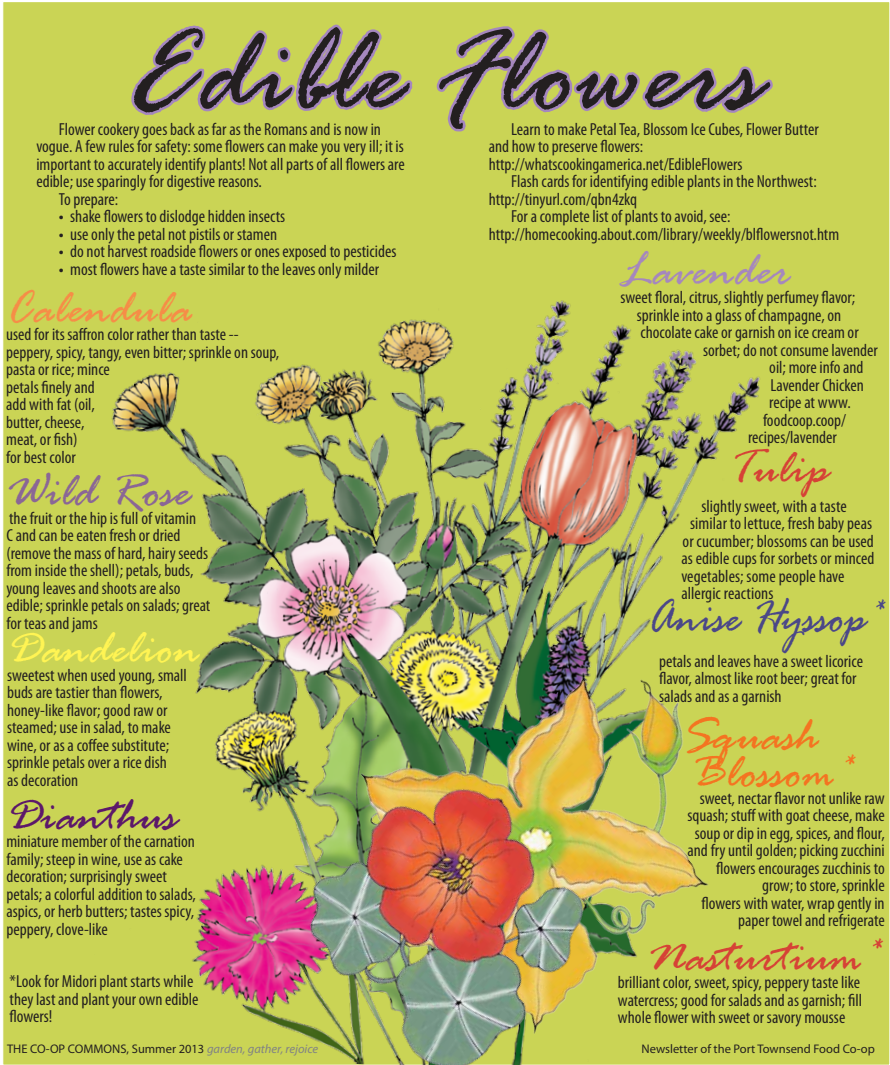
<style>
.page{position:relative;width:890px;height:1065px;background:#fff}
.page>*{position:absolute;margin:0;border:0;box-sizing:border-box;transform-origin:0 0}
.t1{font:italic 125px "Rage";color:#231f20}
.t2{font:italic 50px "Rage";color:#d64236}
.t3{font:italic 50px/36.2px "Rage";color:#f47421}
.t4{font:italic 50px "Rage";color:#4b4788;scale:.92 1}
.t5{font:italic 50px "Rage";color:#f68d47}
.t6{font:italic 50px "Rage";color:#fff453}
.t7{font:italic 50px "Rage";color:#8a6696}
.t8{font:italic 50px "Rage";color:#a587be}
.t9{font:italic 50px "Rage";color:#5c186a}
.t10{font:condensed 17.5px/17.5px "Myriad Pro";color:#231f20}
.t11{font:12.5px "Myriad Pro";color:#231f20}
.s1{font-stretch:normal}
.s2{font-style:italic;color:#808285}
</style>
<div class="page">
<div style="left:3px;top:2px;width:887px;height:1063px;background:#cad455"></div>
<svg style="left:129px;top:2px;width:288px;height:117px;background:#bebc74"></svg>
<svg style="left:433px;top:2px;width:344px;height:133px;background:#c2c46a"></svg>
<img style="left:80px;top:221px;width:702px;height:844px">
<img style="left:237px;top:548px;width:596px;height:517px">
<img style="left:258px;top:720px;width:423px;height:345px">
<h1 class="t1" style="left:127px;top:7px;width:636px">Edible Flowers</h1>
<p class="t10" style="left:59px;top:120px;width:324px">Flower cookery goes back as far as the Romans and is now in</p>
<p class="t10" style="left:36px;top:137px;width:369px">vogue. A few rules for safety: some flowers can make you very ill; it is</p>
<p class="t10" style="left:36px;top:155px;width:370px">important to accurately identify plants! Not all parts of all flowers are</p>
<p class="t10" style="left:36px;top:172px;width:227px">edible; use sparingly for digestive reasons.</p>
<p class="t10" style="left:59px;top:190px;width:61px">To prepare:</p>
<p class="t10" style="left:59px;top:207px;width:228px"><span class="s1">•</span> shake flowers to dislodge hidden insects</p>
<p class="t10" style="left:59px;top:225px;width:220px"><span class="s1">•</span> use only the petal not pistils or stamen</p>
<p class="t10" style="left:59px;top:242px;width:339px"><span class="s1">•</span> do not harvest roadside flowers or ones exposed to pesticides</p>
<p class="t10" style="left:59px;top:260px;width:322px"><span class="s1">•</span> most flowers have a taste similar to the leaves only milder</p>
<p class="t10" style="left:489px;top:120px;width:332px;text-indent:23px">Learn to make Petal Tea, Blossom Ice Cubes, Flower Butter and how to preserve flowers: http://whatscookingamerica.net/EdibleFlowers</p>
<p class="t10" style="left:511px;top:172px;width:307px">Flash cards for identifying edible plants in the Northwest:</p>
<p class="t10" style="left:489px;top:190px;width:150px">http://tinyurl.com/qbn4zkq</p>
<p class="t10" style="left:511px;top:207px;width:221px">For a complete list of plants to avoid, see:</p>
<p class="t10" style="left:489px;top:225px;width:352px">http://homecooking.about.com/library/weekly/blflowersnot.htm</p>
<h2 class="t8" style="left:621px;top:243px;width:172px">Lavender</h2>
<p class="t10" style="left:621px;top:288px;width:236px">sweet floral, citrus, slightly perfumey flavor;</p>
<p class="t10" style="left:637px;top:306px;width:206px">sprinkle into a glass of champagne, on</p>
<p class="t10" style="left:641px;top:323px;width:220px">chocolate cake or garnish on ice cream or</p>
<p class="t10" style="left:703px;top:341px;width:176px">sorbet; do not consume lavender</p>
<p class="t10" style="left:769px;top:358px;width:96px">oil; more info and</p>
<p class="t10" style="left:771px;top:376px;width:95px">Lavender Chicken</p>
<p class="t10" style="left:769px;top:393px;width:83px">recipe at www.</p>
<p class="t10" style="left:763px;top:411px;width:85px">foodcoop.coop/</p>
<p class="t10" style="left:748px;top:428px;width:90px">recipes/lavender</p>
<h2 class="t5" style="left:6px;top:282px;width:187px">Calendula</h2>
<p class="t10" style="left:6px;top:325px;width:275px">used for its saffron color rather than taste -- peppery, spicy, tangy, even bitter; sprinkle on soup, pasta or rice; mince<br>petals finely and<br>add with fat (oil,<br>butter, cheese,<br>meat, or fish)<br>for best color</p>
<h2 class="t2" style="left:729px;top:442px;width:101px">Tulip</h2>
<p class="t10" style="left:701px;top:497px;width:147px">slightly sweet, with a taste</p>
<p class="t10" style="left:690px;top:514px;width:184px">similar to lettuce, fresh baby peas</p>
<p class="t10" style="left:683px;top:532px;width:193px">or cucumber; blossoms can be used</p>
<p class="t10" style="left:681px;top:549px;width:195px">as edible cups for sorbets or minced</p>
<p class="t10" style="left:681px;top:567px;width:165px">vegetables; some people have</p>
<p class="t10" style="left:681px;top:584px;width:94px">allergic reactions</p>
<h2 class="t7" style="left:6px;top:465px;width:186px">Wild Rose</h2>
<p class="t10" style="left:6px;top:509px;width:205px">the fruit or the hip is full of vitamin<br>C and can be eaten fresh or dried (remove the mass of hard, hairy seeds from inside the shell); petals, buds, young leaves and shoots are also edible; sprinkle petals on salads; great for teas and jams</p>
<h2 class="t4" style="left:648px;top:591px;width:257px">Anise Hyssop*</h2>
<p class="t10" style="left:659px;top:652px;width:205px">petals and leaves have a sweet licorice flavor, almost like root beer; great for salads and as a garnish</p>
<h2 class="t6" style="left:7px;top:622px;width:194px">Dandelion</h2>
<p class="t10" style="left:7px;top:666px;width:181px">sweetest when used young, small buds are tastier than flowers, honey-like flavor; good raw or steamed; use in salad, to make wine, or as a coffee substitute; sprinkle petals over a rice dish<br>as decoration</p>
<h2 class="t9" style="left:6px;top:789px;width:172px">Dianthus</h2>
<p class="t10" style="left:6px;top:832px;width:191px">miniature member of the carnation family; steep in wine, use as cake decoration; surprisingly sweet petals; a colorful addition to salads, aspics, or herb butters; tastes spicy, peppery, clove-like</p>
<h2 class="t3" style="left:681px;top:722px;width:174px">Squash<br>Blossom*</h2>
<p class="t10" style="left:687px;top:789px;width:199px;text-align:right">sweet, nectar flavor not unlike raw squash; stuff with goat cheese, make soup or dip in egg, spices, and flour, and fry until golden; picking zucchini flowers encourages zucchinis to grow; to store, sprinkle<br>flowers with water, wrap gently in paper towel and refrigerate</p>
<h2 class="t2" style="left:648px;top:930px;width:234px">Nasturtium*</h2>
<p class="t10" style="left:618px;top:974px;width:246px;text-align:justify">brilliant color, sweet, spicy, peppery taste like watercress; good for salads and as garnish; fill whole flower with sweet or savory mousse</p>
<p class="t10" style="left:10px;top:973px;width:190px">*Look for Midori plant starts while they last and plant your own edible flowers!</p>
<p class="t11" style="left:7px;top:1041px;width:313px">THE CO-OP COMMONS, Summer 2013 <span class="s2">garden, gather, rejoice</span></p>
<p class="t11" style="left:642px;top:1041px;width:235px">Newsletter of the Port Townsend Food Co-op</p>
</div>
